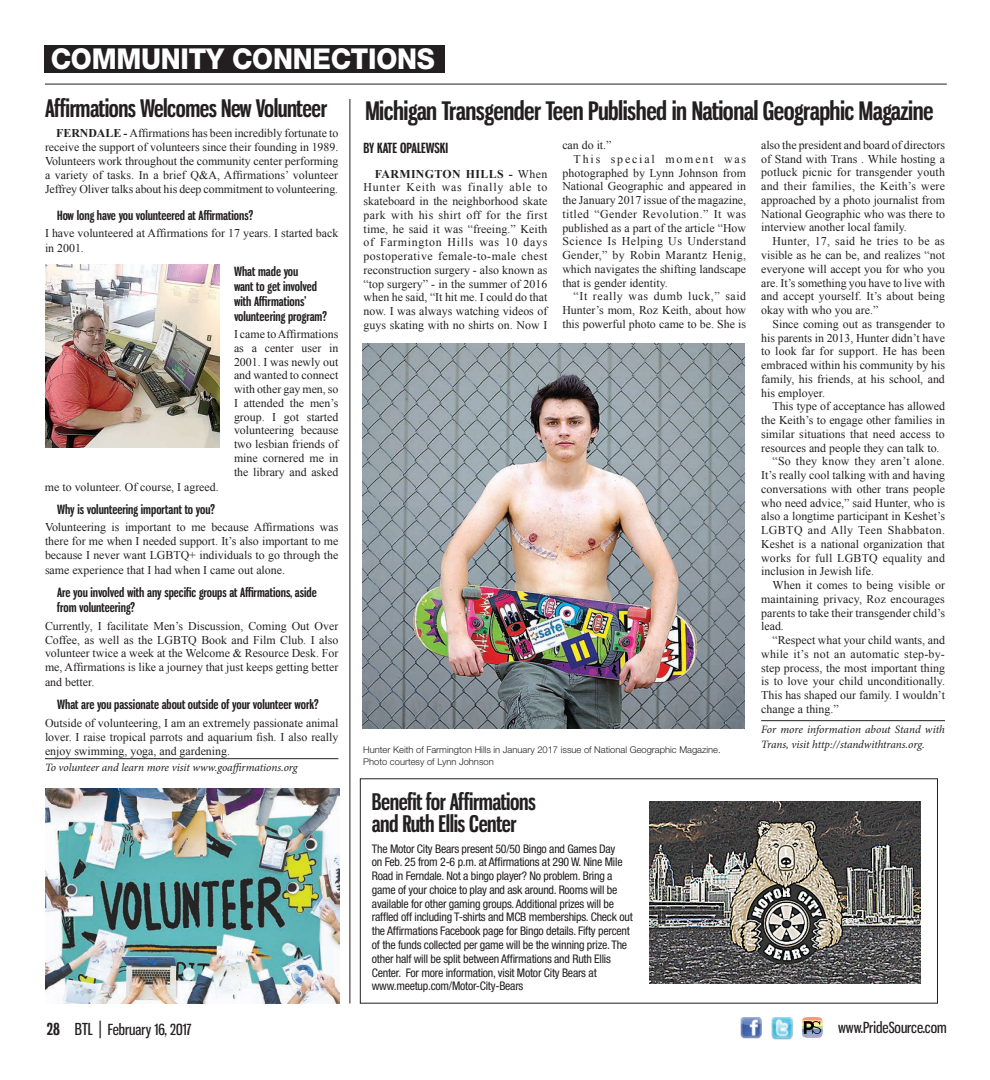
<style>
.page{position:relative;width:990px;height:1080px;background:#fff}
.page>*{position:absolute;margin:0;border:0;box-sizing:border-box;transform-origin:0 0}
.Breif_Box_Title{font:800 28.75px "Helvetica Neue";letter-spacing:-.01em;color:#fff;scale:.94 1}
.t1{font:700 25px "Gnuolane Rg";letter-spacing:-.02em;color:#231f20;scale:1.04 1}
.t2{font:700 23.75px "Gnuolane Rg";letter-spacing:-.02em;color:#231f20}
.t3{font:700 22.5px/22.5px "Gnuolane Rg";letter-spacing:-.02em;color:#231f20}
.t4{font:15px "Gnuolane Rg";color:#231f20}
.ByLine_New{font:700 13.75px "Gnuolane Rg";color:#231f20}
.Interview_Question{font:700 12.5px/15px "Gnuolane Rg";color:#231f20}
.Body_Copy{font:11.88px/13.8px "Times New Roman";color:#231f20;text-align:justify}
.Interview_A_-_1st_Pa{font:11.88px/13.8px "Times New Roman";color:#231f20;text-align:justify}
.Happening_EP_Text{font:condensed 11.88px/13.8px "Helvetica Neue LT Std";letter-spacing:-.02em;color:#231f20}
.Tag_Line{font:italic 11.25px/15px "Minion Pro";letter-spacing:-.005em;color:#231f20}
.Photo_Caption_-_off{font:300 9.38px/11.2px "Helvetica Neue LT Std";color:#231f20}
.s1{font-weight:700}
.s2{font-weight:700;font-size:16.25px}
.s3{font-size:16.25px}
.s4{font-size:17.5px}
</style>
<div class="page">
<img style="left:771px;top:1017px;width:22px;height:22px">
<img style="left:740px;top:1017px;width:22px;height:22px">
<hr style="left:802px;top:1017px;width:21px;height:3px;background:#f69a7a">
<hr style="left:802px;top:1020px;width:21px;height:3px;background:#fdc88a">
<hr style="left:802px;top:1023px;width:21px;height:3px;background:#f6f3a2">
<hr style="left:802px;top:1026px;width:21px;height:3px;background:#b7d99b">
<hr style="left:802px;top:1029px;width:21px;height:3px;background:#868fc4">
<hr style="left:802px;top:1032px;width:21px;height:3px;background:#8fafd8">
<hr style="left:802px;top:1035px;width:21px;height:3px;background:#bb9cc9">
<svg style="left:804px;top:1021px;width:17px;height:13px"></svg>
<hr style="left:45px;top:758px;width:293px;height:1px;background:#231f20">
<img style="left:45px;top:264px;width:175px;height:184px">
<img style="left:650px;top:801px;width:271px;height:183px">
<hr style="left:45px;top:84px;width:902px;height:1px;background:#231f20">
<div style="left:44px;top:45px;width:401px;height:28px;background:#231f20"></div>
<hr style="left:349px;top:99px;width:1px;height:904px;background:#231f20">
<hr style="left:761px;top:720px;width:184px;height:1px;background:#231f20">
<img style="left:363px;top:344px;width:381px;height:385px">
<img style="left:45px;top:788px;width:294px;height:215px">
<p class="Breif_Box_Title" style="left:51px;top:42px;width:410px">COMMUNITY CONNECTIONS</p>
<p class="t1" style="left:365px;top:96px;width:548px">Michigan Transgender Teen Published in National Geographic Magazine</p>
<p class="ByLine_New" style="left:364px;top:139px;width:86px">BY KATE OPALEWSKI</p>
<p class="Body_Copy" style="left:364px;top:167px;width:185px;text-indent:11px"><span class="s1">FARMINGTON HILLS -</span> When Hunter Keith was finally able to skateboard in the neighborhood skate park with his shirt off for the first time, he said it was “freeing.” Keith of Farmington Hills was 10 days postoperative female-to-male chest reconstruction surgery - also known as “top surgery” - in the summer of 2016 when he said, “It hit me. I could do that now. I was always watching videos of guys skating with no shirts on. Now I</p>
<p class="t2" style="left:45px;top:94px;width:284px">Affirmations Welcomes New Volunteer</p>
<p class="Body_Copy" style="left:45px;top:126px;width:295px;text-indent:11px"><span class="s1">FERNDALE -</span> Affirmations has been incredibly fortunate to receive the support of volunteers since their founding in 1989.<br>Volunteers work throughout the community center performing a variety of tasks. In a brief Q&amp;A, Affirmations’ volunteer Jeffrey Oliver talks about his deep commitment to volunteering.</p>
<p class="Interview_Question" style="left:57px;top:207px;width:198px">How long have you volunteered at Affirmations?</p>
<p class="Interview_A_-_1st_Pa" style="left:45px;top:225px;width:295px;line-height:15px">I have volunteered at Affirmations for 17 years. I started back in 2001.</p>
<p class="Interview_Question" style="left:234px;top:263px;width:94px">What made you<br>want to get involved with Affirmations’ volunteering program?</p>
<p class="Interview_A_-_1st_Pa" style="left:234px;top:327px;width:106px">I came to Affirmations as a center user in 2001. I was newly out and wanted to connect with other gay men, so I attended the men’s group. I got started volunteering because two lesbian friends of mine cornered me in the library and asked</p>
<p class="Interview_A_-_1st_Pa" style="left:45px;top:480px;width:175px">me to volunteer. Of course, I agreed.</p>
<p class="Interview_Question" style="left:57px;top:502px;width:159px">Why is volunteering important to you?</p>
<p class="Interview_A_-_1st_Pa" style="left:45px;top:520px;width:295px">Volunteering is important to me because Affirmations was there for me when I needed support. It’s also important to me because I never want LGBTQ+ individuals to go through the</p>
<p class="Interview_A_-_1st_Pa" style="left:45px;top:563px;width:242px">same experience that I had when I came out alone.</p>
<p class="Interview_Question" style="left:57px;top:585px;width:261px">Are you involved with any specific groups at Affirmations, aside from volunteering?</p>
<p class="Interview_A_-_1st_Pa" style="left:45px;top:619px;width:295px">Currently, I facilitate Men’s Discussion, Coming Out Over Coffee, as well as the LGBTQ Book and Film Club. I also volunteer twice a week at the Welcome &amp; Resource Desk. For me, Affirmations is like a journey that just keeps getting better</p>
<p class="Interview_A_-_1st_Pa" style="left:45px;top:675px;width:51px">and better.</p>
<p class="Interview_Question" style="left:57px;top:697px;width:263px">What are you passionate about outside of your volunteer work?</p>
<p class="Interview_A_-_1st_Pa" style="left:45px;top:716px;width:295px">Outside of volunteering, I am an extremely passionate animal lover. I raise tropical parrots and aquarium fish. I also really enjoy swimming, yoga, and gardening.</p>
<p class="Tag_Line" style="left:45px;top:761px;width:254px">To volunteer and learn more visit www.goaffirmations.org</p>
<p class="Body_Copy" style="left:761px;top:138px;width:185px">also the president and board of directors of Stand with Trans . While hosting a potluck picnic for transgender youth and their families, the Keith’s were approached by a photo journalist from National Geographic who was there to interview another local family.</p>
<p class="Body_Copy" style="left:761px;top:234px;width:185px;text-indent:11px">Hunter, 17, said he tries to be as visible as he can be, and realizes “not everyone will accept you for who you are. It’s something you have to live with and accept yourself. It’s about being okay with who you are.”</p>
<p class="Body_Copy" style="left:761px;top:317px;width:185px;text-indent:11px">Since coming out as transgender to his parents in 2013, Hunter didn’t have to look far for support. He has been embraced within his community by his family, his friends, at his school, and his employer.</p>
<p class="Body_Copy" style="left:761px;top:399px;width:185px;text-indent:11px">This type of acceptance has allowed the Keith’s to engage other families in similar situations that need access to resources and people they can talk to.</p>
<p class="Body_Copy" style="left:761px;top:454px;width:185px;text-indent:11px">“So they know they aren’t alone.<br>It’s really cool talking with and having conversations with other trans people who need advice,” said Hunter, who is also a longtime participant in Keshet’s LGBTQ and Ally Teen Shabbaton.<br>Keshet is a national organization that works for full LGBTQ equality and inclusion in Jewish life.</p>
<p class="Body_Copy" style="left:761px;top:578px;width:185px;text-indent:11px">When it comes to being visible or maintaining privacy, Roz encourages parents to take their transgender child’s lead.</p>
<p class="Body_Copy" style="left:761px;top:633px;width:185px;text-indent:11px">“Respect what your child wants, and while it’s not an automatic step-by&shy;step process, the most important thing is to love your child unconditionally.<br>This has shaped our family. I wouldn’t change a thing.”</p>
<p class="Tag_Line" style="left:761px;top:722px;width:185px">For more information about Stand with<br>Trans, visit http://standwithtrans.org.</p>
<p class="Body_Copy" style="left:562px;top:138px;width:51px">can do it.”</p>
<p class="Body_Copy" style="left:562px;top:152px;width:185px;text-indent:11px">This special moment was photographed by Lynn Johnson from National Geographic and appeared in the January 2017 issue of the magazine, titled “Gender Revolution.” It was published as a part of the article “How Science Is Helping Us Understand Gender,” by Robin Marantz Henig, which navigates the shifting landscape that is gender identity.</p>
<p class="Body_Copy" style="left:562px;top:289px;width:185px;text-indent:11px">“It really was dumb luck,” said Hunter’s mom, Roz Keith, about how this powerful photo came to be. She is</p>
<p class="Photo_Caption_-_off" style="left:363px;top:744px;width:359px">Hunter Keith of Farmington Hills in January 2017 issue of National Geographic Magazine.<br>Photo courtesy of Lynn Johnson</p>
<p class="t3" style="left:372px;top:790px;width:166px">Benefit for Affirmations and Ruth Ellis Center</p>
<p class="Happening_EP_Text" style="left:372px;top:842px;width:262px">The Motor City Bears present 50/50 Bingo and Games Day<br>on Feb. 25 from 2-6 p.m. at Affirmations at 290 W. Nine Mile Road in Ferndale. Not a bingo player? No problem. Bring a game of your choice to play and ask around. Rooms will be available for other gaming groups. Additional prizes will be raffled off including T-shirts and MCB memberships. Check out the Affirmations Facebook page for Bingo details. Fifty percent of the funds collected per game will be the winning prize. The other half will be split between Affirmations and Ruth Ellis Center. For more information, visit Motor City Bears at www.meetup.com/Motor-City-Bears</p>
<p class="t4" style="left:47px;top:1021px;width:146px"><span class="s2">28</span> <span class="s3">BTL</span> <span class="s4">|</span> February 16, 2017</p>
<p class="t4" style="left:838px;top:1019px;width:110px">www.PrideSource.com</p>
</div>
